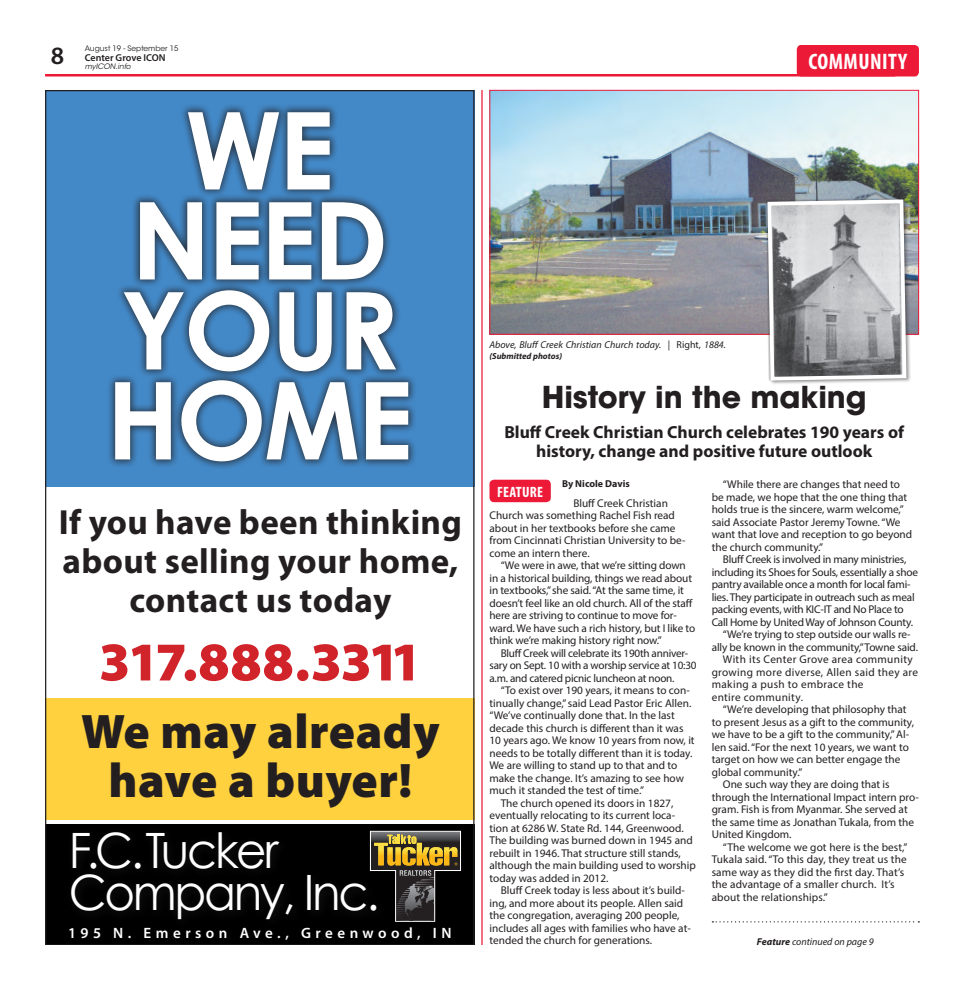
<style>
.page{position:relative;width:964px;height:990px;background:#fff}
.page>*{position:absolute;margin:0;border:0;box-sizing:border-box;transform-origin:0 0}
.t1{font:700 107.5px/90px "Century Gothic";letter-spacing:-.03em;color:#fff;text-align:center}
.t2{font:900 55px "Myriad Pro";letter-spacing:-.05em;color:#d1232a}
.t3{font:900 48.75px/48.8px "Myriad Pro";letter-spacing:.01em;color:#231f20;text-align:center}
.t4{font:48.75px/42.5px "Century Gothic";letter-spacing:-.05em;color:#fff;scale:.96 1}
.t5{font:700 35px/38.8px "Myriad Pro";letter-spacing:.01em;color:#231f20;text-align:center}
.Headline_-_24pt{font:700 30px "ITC Avant Garde Std";color:#231f20}
.t6{font:600 25px "Myriad Pro";color:#231f20}
.Briefs_Copy{font:700 condensed 22.5px "Myriad Pro";letter-spacing:.02em;color:#fff}
.Headline_-_14pt{font:700 17.5px/18.8px "Myriad Pro";color:#231f20;text-align:center}
.t7{font:600 15px "Myriad Pro";letter-spacing:.3em;color:#fff}
.Briefs_Copy-2{font:700 condensed 15px "Myriad Pro";letter-spacing:.02em;color:#fff}
.Body_Copy{font:11.25px/12.5px "Myriad Pro";color:#231f20}
.Body_Copy-2{font:11.25px/12.5px "Myriad Pro";letter-spacing:-.02em;color:#231f20}
.Body_Copy-3{font:11.25px/12.5px "Myriad Pro";letter-spacing:.03em;color:#231f20}
.Captions_for_Photos{font:italic 10px "Myriad Pro";color:#231f20}
.t8{font:600 10px "Myriad Pro";letter-spacing:-.005em;color:#231f20}
.Byline_for_Article{font:700 10px "Myriad Pro";color:#231f20}
.Captions_for_Photos-2{font:italic 700 8.75px "Myriad Pro";color:#231f20}
.t9{font:7.5px "ITC Avant Garde Std";color:#231f20}
.t10{font:italic 7.5px "ITC Avant Garde Std";color:#231f20}
.s1{font-style:normal}
.s2{font-weight:700}
</style>
<div class="page">
<hr style="left:481px;top:90px;width:1px;height:855px;background:#ed1a37">
<div style="left:45px;top:699px;width:429px;height:121px;background:#ffd13f"></div>
<div style="left:45px;top:824px;width:429px;height:121px;background:#000"></div>
<svg style="left:370px;top:831px;width:91px;height:91px"></svg>
<div style="left:45px;top:90px;width:429px;height:397px;background:#4389c8"></div>
<div style="left:107px;top:103px;width:310px;height:367px;background:#231f20;opacity:.75"></div>
<hr style="left:45px;top:74px;width:849px;height:3px;background:#ed1a37">
<div style="left:796px;top:45px;width:122px;height:32px;background:#ed1a37;border-radius:4px"></div>
<img style="left:491px;top:92px;width:425px;height:241px">
<div style="left:489px;top:90px;width:429px;height:245px;border:1px solid #ed1a37"></div>
<div style="left:489px;top:480px;width:61px;height:22px;background:#ed1a37;border-radius:5px"></div>
<svg style="left:712px;top:921px;width:206px;height:1px"></svg>
<div style="left:766px;top:199px;width:144px;height:186px;background:#231f20;opacity:.4"></div>
<svg style="left:764px;top:197px;width:144px;height:186px;background:#b0b1b4"></svg>
<h3 class="t6" style="left:51px;top:39px;width:15px">8</h3>
<p class="t9" style="left:85px;top:43px;width:95px">August 19 - September 15</p>
<p class="t8" style="left:85px;top:51px;width:82px">Center Grove ICON</p>
<p class="t10" style="left:85px;top:62px;width:47px">myICON.info</p>
<p class="t1" style="left:106px;top:103px;width:308px">WE<br>NEED<br>YOUR<br>HOME</p>
<p class="t5" style="left:59px;top:502px;width:404px">If you have been thinking about selling your home, contact us today</p>
<p class="t2" style="left:99px;top:631px;width:324px">317.888.3311</p>
<p class="t3" style="left:81px;top:708px;width:360px">We may already have a buyer!</p>
<p class="t4" style="left:69px;top:828px;width:325px">F.C.Tucker<br>Company, Inc.</p>
<p class="t7" style="left:68px;top:923px;width:385px">195 N. Emerson Ave., Greenwood, IN</p>
<p class="Briefs_Copy" style="left:808px;top:48px;width:100px">COMMUNITY</p>
<p class="Captions_for_Photos" style="left:489px;top:338px;width:238px">Above, Bluff Creek Christian Church today. <span class="s1">| Right,</span> 1884.</p>
<p class="Captions_for_Photos-2" style="left:489px;top:350px;width:74px">(Submitted photos)</p>
<p class="Headline_-_24pt" style="left:541px;top:378px;width:326px">History in the making</p>
<p class="Headline_-_14pt" style="left:504px;top:423px;width:401px">Bluff Creek Christian Church celebrates 190 years of history, change and positive future outlook</p>
<p class="Byline_for_Article" style="left:561px;top:477px;width:69px">By Nicole Davis</p>
<p class="Body_Copy" style="left:489px;top:497px;width:197px;text-indent:84px">Bluff Creek Christian<br>Church was something Rachel Fish read about in her textbooks before she came from Cincinnati Christian University to be&shy;come an intern there.</p>
<p class="Body_Copy" style="left:489px;top:559px;width:207px;text-indent:11px">“We were in awe, that we’re sitting down in a historical building, things we read about in textbooks,” she said. “At the same time, it doesn’t feel like an old church. All of the staff here are striving to continue to move for&shy;ward. We have such a rich history, but I like to think we’re making history right now.”</p>
<p class="Body_Copy-2" style="left:489px;top:647px;width:208px;text-indent:11px">Bluff Creek will celebrate its 190th anniver&shy;sary on Sept. 10 with a worship service at 10:30 a.m. and catered picnic luncheon at noon.</p>
<p class="Body_Copy" style="left:489px;top:684px;width:206px;text-indent:11px">“To exist over 190 years, it means to con&shy;tinually change,” said Lead Pastor Eric Allen. “We’ve continually done that. In the last decade this church is different than it was 10 years ago. We know 10 years from now, it needs to be totally different than it is today.<br>We are willing to stand up to that and to make the change. It’s amazing to see how much it standed the test of time.”</p>
<p class="Body_Copy" style="left:489px;top:797px;width:208px;text-indent:11px">The church opened its doors in 1827, eventually relocating to its current loca&shy;tion at 6286 W. State Rd. 144, Greenwood.<br>The building was burned down in 1945 and rebuilt in 1946. That structure still stands, although the main building used to worship today was added in 2012.</p>
<p class="Body_Copy" style="left:489px;top:884px;width:203px;text-indent:11px">Bluff Creek today is less about it’s build&shy;ing, and more about its people. Allen said the congregation, averaging 200 people, includes all ages with families who have at&shy;tended the church for generations.</p>
<p class="Briefs_Copy-2" style="left:497px;top:482px;width:48px">FEATURE</p>
<p class="Body_Copy" style="left:711px;top:478px;width:202px;text-indent:11px">“While there are changes that need to be made, we hope that the one thing that holds true is the sincere, warm welcome,” said Associate Pastor Jeremy Towne. “We want that love and reception to go beyond the church community.”</p>
<p class="Body_Copy-2" style="left:711px;top:553px;width:208px;text-indent:11px">Bluff Creek is involved in many ministries, including its Shoes for Souls, essentially a shoe pantry available once a month for local fami&shy;lies. They participate in outreach such as meal packing events, with KIC-IT and No Place to Call Home by United Way of Johnson County.</p>
<p class="Body_Copy" style="left:711px;top:628px;width:208px;text-align:center">“We’re trying to step outside our walls re-<br>ally be known in the community,” Towne said.</p>
<p class="Body_Copy-3" style="left:711px;top:653px;width:208px;text-indent:11px">With its Center Grove area community growing more diverse, Allen said they are making a push to embrace the<br>entire community.</p>
<p class="Body_Copy" style="left:711px;top:703px;width:204px;text-indent:11px">“We’re developing that philosophy that to present Jesus as a gift to the community, we have to be a gift to the community,” Al&shy;len said. “For the next 10 years, we want to target on how we can better engage the global community.”</p>
<p class="Body_Copy" style="left:711px;top:778px;width:208px;text-indent:11px">One such way they are doing that is through the International Impact intern pro&shy;gram. Fish is from Myanmar. She served at the same time as Jonathan Tukala, from the United Kingdom.</p>
<p class="Body_Copy" style="left:711px;top:840px;width:197px;text-indent:11px">“The welcome we got here is the best,” Tukala said. “To this day, they treat us the same way as they did the first day. That’s the advantage of a smaller church. It’s about the relationships.”</p>
<p class="Captions_for_Photos" style="left:756px;top:935px;width:118px"><span class="s2">Feature</span> continued on page 9</p>
</div>
